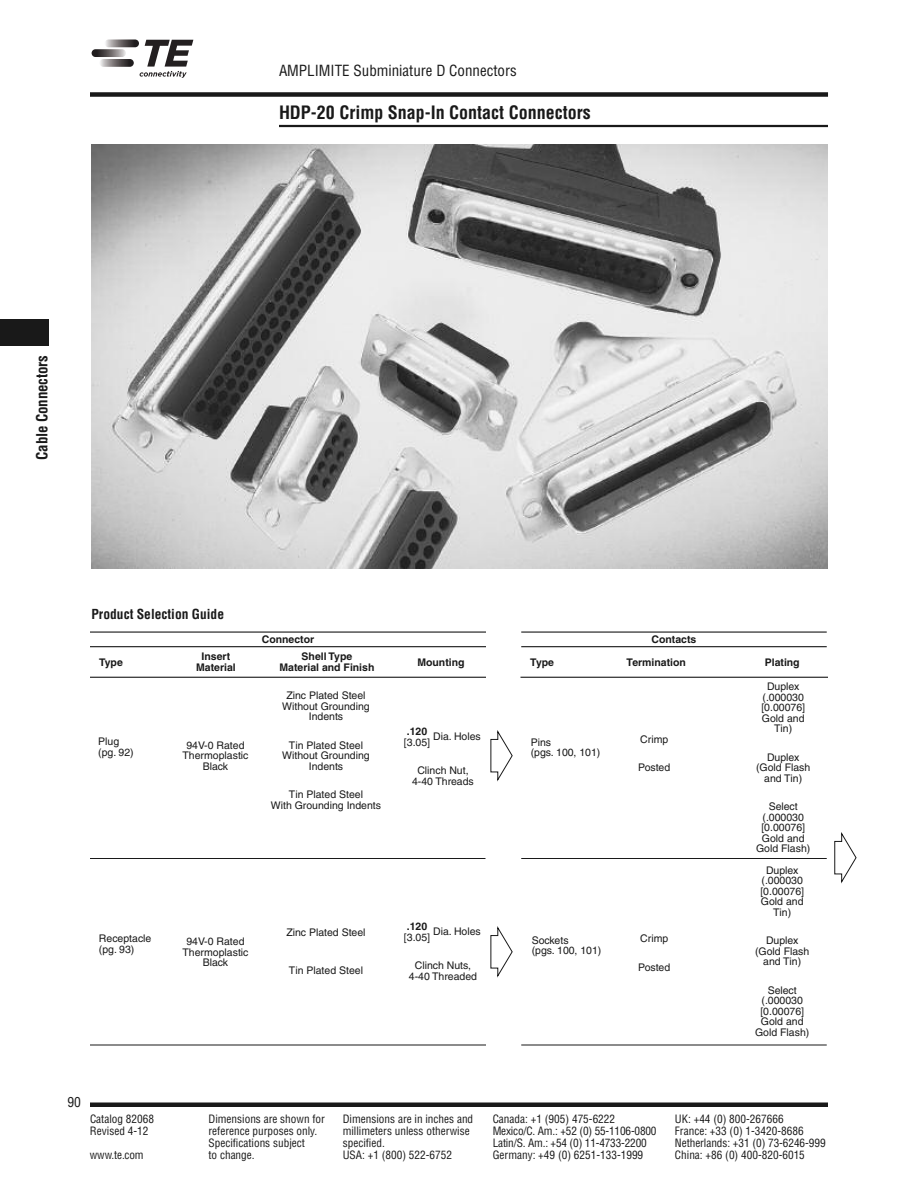
<style>
.page{position:relative;width:918px;height:1188px;background:#fff}
.page>*{position:absolute;margin:0;border:0;box-sizing:border-box;transform-origin:0 0}
.t1{font:700 condensed 18px "Helvetica";color:#191919}
.t2{font:condensed 15px "Helvetica";color:#191919}
.t3{font:700 condensed 15px "Helvetica";letter-spacing:-.01em;color:#191919}
.t4{font:700 condensed 13.5px "Helvetica";color:#191919}
.t5{font:condensed 13.5px "Helvetica";color:#191919}
.t6{font:condensed 11.25px "Helvetica";color:#191919}
.t7{font:10.5px/10.5px "Helvetica";color:#191919;text-align:center}
.t8{font:700 10.5px "Helvetica";color:#191919}
</style>
<div class="page">
<div style="left:90px;top:1102px;width:738px;height:5px;background:#191919"></div>
<div style="left:90px;top:92px;width:738px;height:5px;background:#191919"></div>
<svg style="left:105px;top:39px;width:34px;height:8px"></svg>
<svg style="left:99px;top:59px;width:35px;height:8px"></svg>
<svg style="left:92px;top:49px;width:34px;height:8px"></svg>
<svg style="left:140px;top:40px;width:53px;height:38px"></svg>
<hr style="left:279px;top:125px;width:549px;height:2px;background:#191919">
<div style="left:0;top:320px;width:49px;height:26px;background:#191919"></div>
<hr style="left:90px;top:632px;width:396px;height:1px;background:#191919">
<hr style="left:90px;top:646px;width:396px;height:1px;background:#191919">
<hr style="left:90px;top:858px;width:396px;height:1px;background:#191919">
<hr style="left:521px;top:632px;width:306px;height:1px;background:#191919">
<hr style="left:521px;top:646px;width:306px;height:1px;background:#191919">
<hr style="left:520px;top:677px;width:308px;height:1px;background:#191919">
<hr style="left:521px;top:858px;width:306px;height:1px;background:#191919">
<hr style="left:90px;top:1045px;width:396px;height:1px;background:#191919">
<hr style="left:521px;top:1045px;width:306px;height:1px;background:#191919">
<img style="left:91px;top:144px;width:737px;height:425px">
<hr style="left:90px;top:677px;width:396px;height:1px;background:#191919">
<h2 class="t2" style="left:279px;top:62px;width:239px">AMPLIMITE Subminiature D Connectors</h2>
<h1 class="t1" style="left:279px;top:103px;width:313px">HDP-20 Crimp Snap-In Contact Connectors</h1>
<h2 class="t3" style="left:34px;top:460px;width:106px;rotate:-90deg">Cable Connectors</h2>
<p class="t4" style="left:92px;top:606px;width:134px">Product Selection Guide</p>
<p class="t8" style="left:262px;top:636px;width:54px">Connector</p>
<p class="t8" style="left:202px;top:653px;width:30px">Insert</p>
<p class="t8" style="left:302px;top:653px;width:52px">Shell Type</p>
<p class="t8" style="left:99px;top:659px;width:25px">Type</p>
<p class="t8" style="left:196px;top:663px;width:41px">Material</p>
<p class="t8" style="left:280px;top:663px;width:96px">Material and Finish</p>
<p class="t8" style="left:417px;top:659px;width:49px">Mounting</p>
<p class="t7" style="left:98px;top:738px;width:37px;text-align:left">Plug (pg. 92)</p>
<p class="t7" style="left:182px;top:741px;width:68px">94V-0 Rated<br>Thermoplastic<br>Black</p>
<p class="t7" style="left:282px;top:691px;width:89px">Zinc Plated Steel<br>Without Grounding<br>Indents</p>
<p class="t7" style="left:282px;top:741px;width:89px">Tin Plated Steel<br>Without Grounding<br>Indents</p>
<p class="t7" style="left:271px;top:790px;width:112px">Tin Plated Steel<br>With Grounding Indents</p>
<p class="t8" style="left:407px;top:728px;width:22px">.120</p>
<p class="t7" style="left:404px;top:738px;width:28px">[3.05]</p>
<p class="t7" style="left:433px;top:732px;width:49px">Dia. Holes</p>
<p class="t7" style="left:412px;top:766px;width:63px">Clinch Nut,<br>4-40 Threads</p>
<p class="t7" style="left:99px;top:934px;width:54px;text-align:left">Receptacle (pg. 93)</p>
<p class="t7" style="left:182px;top:937px;width:68px">94V-0 Rated<br>Thermoplastic<br>Black</p>
<p class="t7" style="left:286px;top:928px;width:81px">Zinc Plated Steel</p>
<p class="t7" style="left:289px;top:966px;width:76px">Tin Plated Steel</p>
<p class="t8" style="left:407px;top:923px;width:22px">.120</p>
<p class="t7" style="left:404px;top:933px;width:28px">[3.05]</p>
<p class="t7" style="left:433px;top:927px;width:49px">Dia. Holes</p>
<p class="t7" style="left:409px;top:961px;width:70px">Clinch Nuts,<br>4-40 Threaded</p>
<p class="t8" style="left:652px;top:636px;width:46px">Contacts</p>
<p class="t8" style="left:530px;top:658px;width:25px">Type</p>
<p class="t8" style="left:627px;top:658px;width:61px">Termination</p>
<p class="t8" style="left:765px;top:658px;width:36px">Plating</p>
<p class="t7" style="left:531px;top:738px;width:71px;text-align:left">Pins<br>(pgs. 100, 101)</p>
<p class="t7" style="left:640px;top:735px;width:30px">Crimp</p>
<p class="t7" style="left:638px;top:763px;width:34px">Posted</p>
<p class="t7" style="left:532px;top:936px;width:71px;text-align:left">Sockets<br>(pgs. 100, 101)</p>
<p class="t7" style="left:640px;top:934px;width:30px">Crimp</p>
<p class="t7" style="left:638px;top:963px;width:34px">Posted</p>
<p class="t7" style="left:761px;top:682px;width:45px">Duplex (.000030 [0.00076]<br>Gold and<br>Tin)</p>
<p class="t7" style="left:756px;top:753px;width:56px">Duplex (Gold Flash and Tin)</p>
<p class="t7" style="left:756px;top:802px;width:56px">Select (.000030 [0.00076]<br>Gold and<br>Gold Flash)</p>
<p class="t7" style="left:760px;top:866px;width:45px">Duplex (.000030 [0.00076]<br>Gold and<br>Tin)</p>
<p class="t7" style="left:755px;top:937px;width:56px">Duplex (Gold Flash and Tin)</p>
<p class="t7" style="left:755px;top:986px;width:56px">Select (.000030 [0.00076]<br>Gold and<br>Gold Flash)</p>
<p class="t5" style="left:68px;top:1094px;width:15px">90</p>
<p class="t6" style="left:90px;top:1112px;width:66px">Catalog 82068</p>
<p class="t6" style="left:208px;top:1112px;width:118px">Dimensions are shown for</p>
<p class="t6" style="left:343px;top:1112px;width:132px">Dimensions are in inches and</p>
<p class="t6" style="left:493px;top:1112px;width:124px">Canada: +1 (905) 475-6222</p>
<p class="t6" style="left:675px;top:1112px;width:110px">UK: +44 (0) 800-267666</p>
<p class="t6" style="left:90px;top:1124px;width:60px">Revised 4-12</p>
<p class="t6" style="left:208px;top:1124px;width:110px">reference purposes only.</p>
<p class="t6" style="left:343px;top:1124px;width:128px">millimeters unless otherwise</p>
<p class="t6" style="left:493px;top:1124px;width:165px">Mexico/C. Am.: +52 (0) 55-1106-0800</p>
<p class="t6" style="left:675px;top:1124px;width:130px">France: +33 (0) 1-3420-8686</p>
<p class="t6" style="left:208px;top:1136px;width:98px">Specifications subject</p>
<p class="t6" style="left:343px;top:1136px;width:44px">specified.</p>
<p class="t6" style="left:493px;top:1136px;width:156px">Latin/S. Am.: +54 (0) 11-4733-2200</p>
<p class="t6" style="left:675px;top:1136px;width:152px">Netherlands: +31 (0) 73-6246-999</p>
<p class="t6" style="left:90px;top:1148px;width:55px">www.te.com</p>
<p class="t6" style="left:208px;top:1148px;width:48px">to change.</p>
<p class="t6" style="left:343px;top:1148px;width:111px">USA: +1 (800) 522-6752</p>
<p class="t6" style="left:493px;top:1148px;width:152px">Germany: +49 (0) 6251-133-1999</p>
<p class="t6" style="left:675px;top:1148px;width:131px">China: +86 (0) 400-820-6015</p>
</div>
